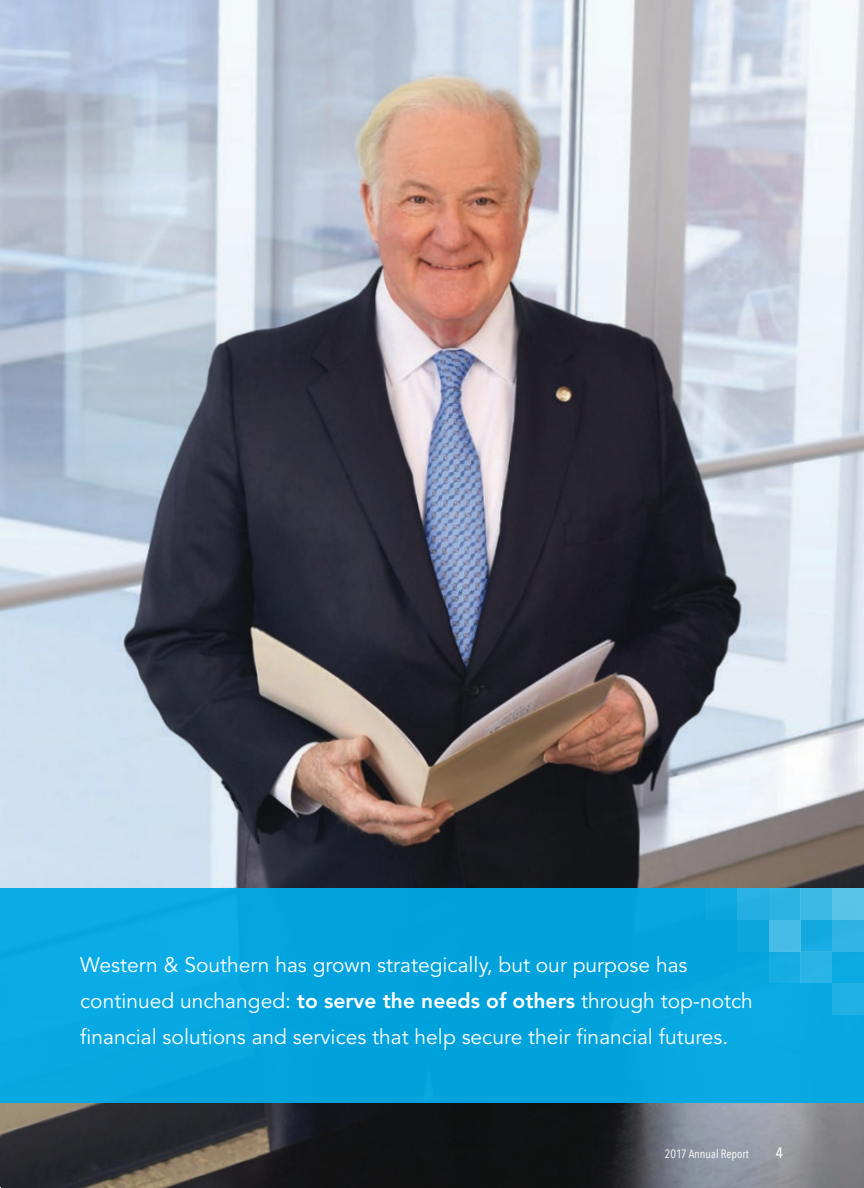
<style>
.page{position:relative;width:864px;height:1188px;background:#fff}
.page>*{position:absolute;margin:0;border:0;box-sizing:border-box;transform-origin:0 0}
.t1{font:21px/36px "Avenir LT Std";color:#fff}
.t2{font:500 condensed 15px "Avenir Next LT Pro";color:#fff}
.t3{font:condensed 12px "Avenir Next LT Pro";color:#fff}
.s1{font-weight:800}
</style>
<div class="page">
<img style="left:0;top:0;width:864px;height:1188px">
<div style="left:0;top:888px;width:864px;height:214px;background:#02a4de"></div>
<div style="left:832px;top:888px;width:32px;height:32px;background:#59c3e8"></div>
<div style="left:801px;top:888px;width:31px;height:32px;background:#3eb9e5"></div>
<div style="left:769px;top:888px;width:32px;height:32px;background:#2cb2e2"></div>
<div style="left:737px;top:888px;width:32px;height:32px;background:#24afe1"></div>
<div style="left:705px;top:888px;width:32px;height:32px;background:#0da9e0"></div>
<div style="left:832px;top:920px;width:32px;height:31px;background:#30b5e4"></div>
<div style="left:801px;top:920px;width:31px;height:31px;background:#12a9df"></div>
<div style="left:769px;top:920px;width:32px;height:31px;background:#47bce6"></div>
<div style="left:737px;top:920px;width:32px;height:31px;background:#0da7de"></div>
<div style="left:832px;top:951px;width:32px;height:32px;background:#0baae3"></div>
<div style="left:801px;top:951px;width:31px;height:32px;background:#29b3e5"></div>
<div style="left:769px;top:951px;width:32px;height:32px;background:#16ace1"></div>
<div style="left:832px;top:983px;width:32px;height:32px;background:#20b1e5"></div>
<p class="t1" style="left:80px;top:947px;width:674px">Western &amp; Southern has grown strategically, but our purpose has continued unchanged: <span class="s1">to serve the needs of others</span> through top-notch financial solutions and services that help secure their financial futures.</p>
<p class="t3" style="left:665px;top:1147px;width:85px">2017 Annual Report</p>
<p class="t2" style="left:776px;top:1144px;width:9px">4</p>
</div>
